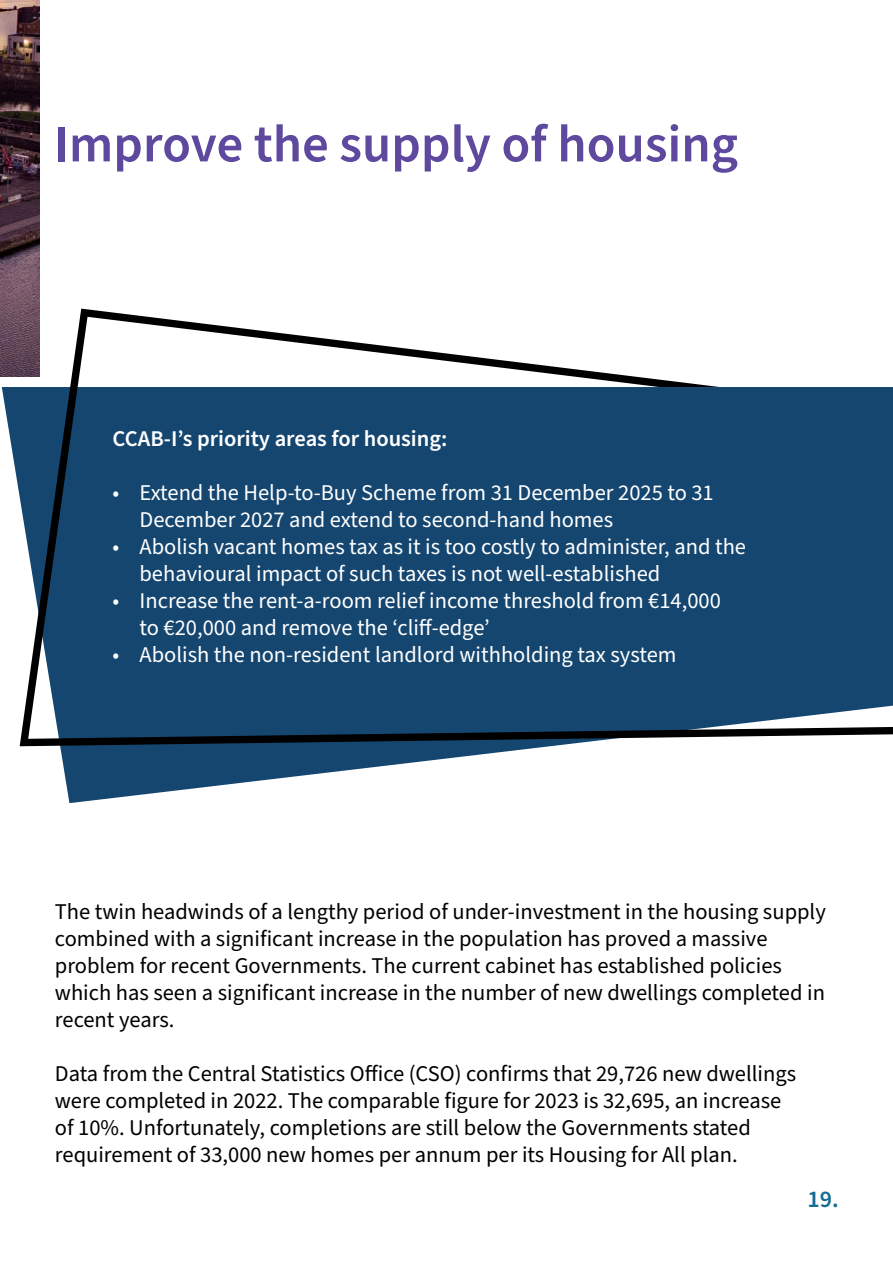
<style>
.page{position:relative;width:893px;height:1263px;background:#fff}
.page>*{position:absolute;margin:0;border:0;box-sizing:border-box;transform-origin:0 0}
.t1{font:600 52.5px "Source Sans Pro";color:#5e499e}
.t2{font:600 24px "Source Sans Pro";color:#166d93}
.t3{font:22.5px/27px "Source Sans Pro";color:#000}
.t4{font:22.5px/27px "Source Sans Pro";color:#fff}
.t5{font:600 22.5px "Source Sans Pro";color:#fff}
</style>
<div class="page">
<img style="left:0;top:0;width:39px;height:377px">
<svg style="left:2px;top:387px;width:550px;height:416px"></svg>
<svg style="left:20px;top:309px;width:873px;height:437px;fill:#154670"></svg>
<h1 class="t1" style="left:54px;top:109px;width:686px">Improve the supply of housing</h1>
<p class="t5" style="left:112px;top:424px;width:336px">CCAB-I’s priority areas for housing:</p>
<p class="t4" style="left:140px;top:480px;width:576px;text-indent:-27px">• Extend the Help-to-Buy Scheme from 31 December 2025 to 31<br>December 2027 and extend to second-hand homes</p>
<p class="t4" style="left:140px;top:534px;width:608px;text-indent:-27px">• Abolish vacant homes tax as it is too costly to administer, and the behavioural impact of such taxes is not well-established</p>
<p class="t4" style="left:140px;top:588px;width:583px;text-indent:-27px">• Increase the rent-a-room relief income threshold from €14,000 to €20,000 and remove the ‘cliff-edge’</p>
<p class="t4" style="left:112px;top:642px;width:566px">• Abolish the non-resident landlord withholding tax system</p>
<p class="t3" style="left:55px;top:898px;width:772px">The twin headwinds of a lengthy period of under-investment in the housing supply combined with a significant increase in the population has proved a massive problem for recent Governments. The current cabinet has established policies which has seen a significant increase in the number of new dwellings completed in recent years.</p>
<p class="t3" style="left:55px;top:1060px;width:743px">Data from the Central Statistics Office (CSO) confirms that 29,726 new dwellings were completed in 2022. The comparable figure for 2023 is 32,695, an increase of 10%. Unfortunately, completions are still below the Governments stated requirement of 33,000 new homes per annum per its Housing for All plan.</p>
<p class="t2" style="left:808px;top:1183px;width:33px">19.</p>
</div>
